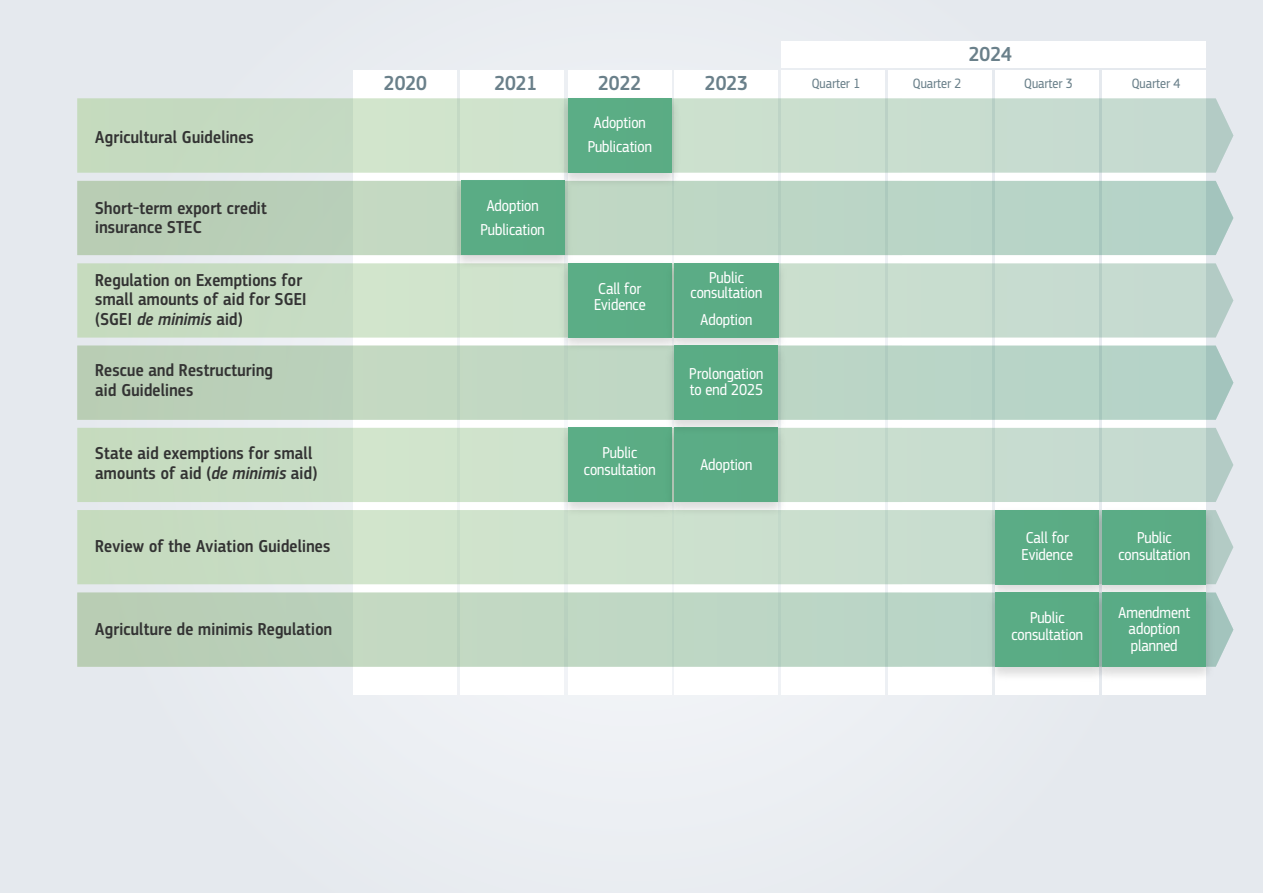
<style>
.page{position:relative;width:1263px;height:893px;background:#e6eaef}
.page>*{position:absolute;margin:0;border:0;box-sizing:border-box;transform-origin:0 0}
.t1{font:500 21.15px "EC Square Sans Cond Pro";color:#6a808a}
.t2{font:500 18px/19.5px "EC Square Sans Cond Pro";letter-spacing:.015em;color:#333}
.t3{font:16.5px/16.5px "EC Square Sans Cond Pro";color:#fff;text-align:center}
.t4{font:14.1px "EC Square Sans Cond Pro";color:#6a808a}
.s1{font-family:"EC Square Sans Cond Pro Medium Itali";font-weight:400}
</style>
<div class="page">
<div style="left:353px;top:71px;width:103px;height:624px;background:#fff"></div>
<div style="left:461px;top:71px;width:103px;height:624px;background:#fff"></div>
<div style="left:782px;top:41px;width:424px;height:27px;background:#fff"></div>
<div style="left:568px;top:71px;width:103px;height:624px;background:#fff"></div>
<div style="left:782px;top:71px;width:103px;height:624px;background:#fff"></div>
<div style="left:889px;top:71px;width:103px;height:624px;background:#fff"></div>
<div style="left:996px;top:71px;width:103px;height:624px;background:#fff"></div>
<div style="left:1103px;top:71px;width:103px;height:624px;background:#fff"></div>
<div style="left:675px;top:71px;width:103px;height:624px;background:#fff"></div>
<svg style="left:77px;top:181px;width:1156px;height:74px;background:#bad3c1"></svg>
<svg style="left:77px;top:98px;width:1156px;height:75px;background:#c8ddca"></svg>
<svg style="left:77px;top:263px;width:1156px;height:75px;background:#c9ddca"></svg>
<svg style="left:77px;top:428px;width:1156px;height:74px;background:#c8ddca"></svg>
<div style="left:77px;top:510px;width:1156px;height:74px;background:linear-gradient(to bottom,#cbdfca,#cbdfca)"></div>
<div style="left:77px;top:592px;width:1156px;height:75px;background:linear-gradient(to bottom,#bdd4c1,#bdd4c0)"></div>
<svg style="left:77px;top:346px;width:1156px;height:74px;background:#bbd3c1"></svg>
<img style="left:449px;top:174px;width:127px;height:99px">
<div style="left:461px;top:181px;width:103px;height:74px;background:#5aac84"></div>
<img style="left:556px;top:92px;width:129px;height:99px">
<div style="left:568px;top:99px;width:103px;height:74px;background:#5bad85"></div>
<img style="left:555px;top:257px;width:108px;height:99px">
<div style="left:568px;top:263px;width:103px;height:74px;background:#5bad85"></div>
<img style="left:663px;top:257px;width:127px;height:82px">
<div style="left:675px;top:263px;width:103px;height:74px;background:#5bac85"></div>
<img style="left:556px;top:421px;width:105px;height:99px">
<div style="left:568px;top:428px;width:103px;height:74px;background:#5bad85"></div>
<img style="left:661px;top:427px;width:129px;height:93px">
<div style="left:675px;top:428px;width:103px;height:74px;background:#5bac85"></div>
<img style="left:983px;top:504px;width:106px;height:82px">
<div style="left:996px;top:510px;width:103px;height:74px;background:#5bac85"></div>
<img style="left:1089px;top:504px;width:129px;height:82px">
<div style="left:1103px;top:510px;width:103px;height:74px;background:#5bac85"></div>
<img style="left:983px;top:586px;width:106px;height:99px">
<div style="left:996px;top:592px;width:103px;height:74px;background:#5aac85"></div>
<img style="left:1089px;top:586px;width:129px;height:99px">
<div style="left:1103px;top:592px;width:103px;height:74px;background:#59ab85"></div>
<img style="left:662px;top:339px;width:129px;height:99px">
<div style="left:675px;top:346px;width:103px;height:74px;background:#5aac84"></div>
<p class="t2" style="left:95px;top:128px;width:160px">Agricultural Guidelines</p>
<p class="t2" style="left:95px;top:198px;width:173px">Short-term export credit insurance STEC</p>
<p class="t2" style="left:95px;top:270px;width:213px">Regulation on Exemptions for small amounts of aid for SGEI (SGEI <span class="s1">de minimis</span> aid)</p>
<p class="t2" style="left:95px;top:361px;width:179px">Rescue and Restructuring aid Guidelines</p>
<p class="t2" style="left:95px;top:444px;width:224px">State aid exemptions for small amounts of aid (<span class="s1">de minimis</span> aid)</p>
<p class="t2" style="left:95px;top:537px;width:237px">Review of the Aviation Guidelines</p>
<p class="t2" style="left:95px;top:619px;width:238px">Agriculture de minimis Regulation</p>
<p class="t1" style="left:969px;top:42px;width:44px">2024</p>
<p class="t1" style="left:384px;top:71px;width:44px">2020</p>
<p class="t1" style="left:494px;top:71px;width:44px">2021</p>
<p class="t1" style="left:598px;top:71px;width:44px">2022</p>
<p class="t1" style="left:705px;top:71px;width:44px">2023</p>
<p class="t4" style="left:812px;top:76px;width:50px">Quarter 1</p>
<p class="t4" style="left:913px;top:76px;width:50px">Quarter 2</p>
<p class="t4" style="left:1024px;top:76px;width:50px">Quarter 3</p>
<p class="t4" style="left:1132px;top:76px;width:50px">Quarter 4</p>
<p class="t3" style="left:480px;top:193px;width:66px;line-height:24px">Adoption<br>Publication</p>
<p class="t3" style="left:588px;top:111px;width:66px;line-height:24px">Adoption<br>Publication</p>
<p class="t3" style="left:594px;top:280px;width:53px;text-align:left">Call for<br>Evidence</p>
<p class="t3" style="left:691px;top:271px;width:73px;line-height:15px">Public consultation</p>
<p class="t3" style="left:700px;top:312px;width:53px">Adoption</p>
<p class="t3" style="left:584px;top:445px;width:73px">Public consultation</p>
<p class="t3" style="left:689px;top:366px;width:76px;text-align:left">Prolongation to end 2025</p>
<p class="t3" style="left:700px;top:457px;width:53px">Adoption</p>
<p class="t3" style="left:1021px;top:530px;width:53px;text-align:left">Call for<br>Evidence</p>
<p class="t3" style="left:1011px;top:610px;width:73px">Public consultation</p>
<p class="t3" style="left:1118px;top:530px;width:73px">Public consultation</p>
<p class="t3" style="left:1119px;top:604px;width:73px">Amendment adoption planned</p>
</div>
